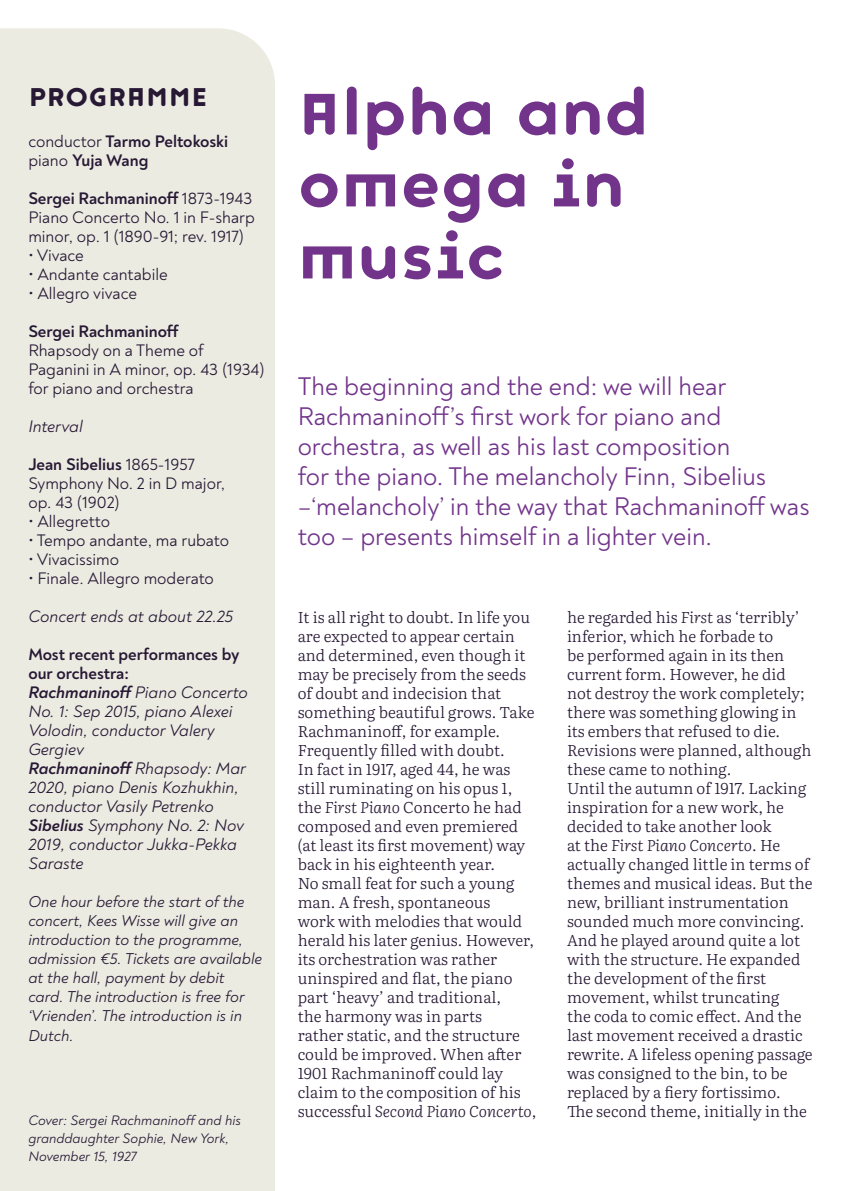
<style>
.page{position:relative;width:842px;height:1191px;background:#fff}
.page>*{position:absolute;margin:0;border:0;box-sizing:border-box;transform-origin:0 0}
.t1{font:68px/72px "Rpho";color:#72348b}
.t2{font:30px "Rpho";color:#271834}
.t3{font:26px/30px "Noah";color:#72348b}
.t4{font:17px/19px "Noah";color:#271834}
.t5{font:italic 17px/19px "Noah";color:#271834}
.t6{font:700 17px/19px "Noah";color:#271834}
.t7{font:italic 16px/19.2px "Noah";color:#271834}
.t8{font:300 15.6px/19px "Literata 18 pt";color:#271834}
.t9{font:italic 14px/18px "Noah";color:#271834}
.s1{font-weight:400}
.s2{font-weight:700}
.s3{font-style:italic}
</style>
<div class="page">
<div style="left:0;top:28px;width:275px;height:1163px;background:#ebebe2"></div>
<p class="t2" style="left:28px;top:79px;width:180px">PROGRAMME</p>
<p class="t6" style="left:28px;top:132px;width:201px"><span class="s1">conductor</span> Tarmo Peltokoski</p>
<p class="t6" style="left:28px;top:151px;width:122px"><span class="s1">piano</span> Yuja Wang</p>
<p class="t6" style="left:28px;top:189px;width:225px">Sergei Rachmaninoff <span class="s1">1873-1943</span></p>
<p class="t4" style="left:28px;top:208px;width:228px">Piano Concerto No. 1 in F-sharp minor, op. 1 (1890-91; rev. 1917)</p>
<p class="t4" style="left:28px;top:246px;width:57px">• Vivace</p>
<p class="t4" style="left:28px;top:265px;width:141px">• Andante cantabile</p>
<p class="t4" style="left:28px;top:284px;width:110px">• Allegro vivace</p>
<p class="t6" style="left:28px;top:322px;width:152px">Sergei Rachmaninoff</p>
<p class="t4" style="left:28px;top:341px;width:238px">Rhapsody on a Theme of<br>Paganini in A minor, op. 43 (1934)</p>
<p class="t4" style="left:28px;top:379px;width:167px">for piano and orchestra</p>
<p class="t5" style="left:28px;top:417px;width:56px">Interval</p>
<p class="t6" style="left:28px;top:455px;width:168px">Jean Sibelius <span class="s1">1865-1957</span></p>
<p class="t4" style="left:28px;top:474px;width:198px">Symphony No. 2 in D major,</p>
<p class="t4" style="left:28px;top:493px;width:93px">op. 43 (1902)</p>
<p class="t4" style="left:28px;top:512px;width:83px">• Allegretto</p>
<p class="t4" style="left:28px;top:531px;width:202px">• Tempo andante, ma rubato</p>
<p class="t4" style="left:28px;top:550px;width:92px">• Vivacissimo</p>
<p class="t4" style="left:28px;top:569px;width:187px">• Finale. Allegro moderato</p>
<p class="t5" style="left:28px;top:607px;width:206px">Concert ends at about 22.25</p>
<p class="t6" style="left:28px;top:645px;width:213px">Most recent performances by our orchestra:</p>
<p class="t5" style="left:28px;top:683px;width:221px"><span class="s2">Rachmaninoff</span> Piano Concerto<br>No. 1: Sep 2015, piano Alexei<br>Volodin, conductor Valery<br>Gergiev</p>
<p class="t5" style="left:28px;top:759px;width:219px"><span class="s2">Rachmaninoff</span> Rhapsody: Mar<br>2020, piano Denis Kozhukhin, conductor Vasily Petrenko</p>
<p class="t5" style="left:28px;top:816px;width:217px"><span class="s2">Sibelius</span> Symphony No. 2: Nov<br>2019, conductor Jukka-Pekka<br>Saraste</p>
<p class="t7" style="left:28px;top:892px;width:235px">One hour before the start of the concert, Kees Wisse will give an introduction to the programme, admission €5. Tickets are available at the hall, payment by debit card. The introduction is free for ‘Vrienden’. The introduction is in<br>Dutch.</p>
<p class="t9" style="left:28px;top:1111px;width:214px">Cover: Sergei Rachmaninoff and his granddaughter Sophie, New York,<br>November 15, 1927</p>
<p class="t1" style="left:298px;top:76px;width:353px">Alpha and omega in</p>
<p class="t1" style="left:298px;top:220px;width:208px">music</p>
<p class="t3" style="left:298px;top:371px;width:513px">The beginning and the end: we will hear Rachmaninoff’s first work for piano and orchestra, as well as his last composition<br>for the piano. The melancholy Finn, Sibelius –‘melancholy’ in the way that Rachmaninoff was too – presents himself in a lighter vein.</p>
<p class="t8" style="left:298px;top:607px;width:240px">It is all right to doubt. In life you are expected to appear certain and determined, even though it may be precisely from the seeds of doubt and indecision that something beautiful grows. Take<br>Rachmaninoff, for example.<br>Frequently filled with doubt.<br>In fact in 1917, aged 44, he was still ruminating on his opus 1, the <span class="s3">First Piano</span> Concerto he had composed and even premiered (at least its first movement) way back in his eighteenth year.<br>No small feat for such a young man. A fresh, spontaneous<br>work with melodies that would herald his later genius. However, its orchestration was rather uninspired and flat, the piano part ‘heavy’ and traditional,<br>the harmony was in parts<br>rather static, and the structure could be improved. When after<br>1901 Rachmaninoff could lay claim to the composition of his successful <span class="s3">Second Piano Concerto</span>,</p>
<p class="t8" style="left:567px;top:607px;width:246px">he regarded his <span class="s3">First</span> as ‘terribly’ inferior, which he forbade to<br>be performed again in its then current form. However, he did not destroy the work completely; there was something glowing in its embers that refused to die.<br>Revisions were planned, although these came to nothing.</p>
<p class="t8" style="left:567px;top:778px;width:247px">Until the autumn of 1917. Lacking inspiration for a new work, he decided to take another look<br>at the <span class="s3">First Piano Concerto</span>. He actually changed little in terms of themes and musical ideas. But the new, brilliant instrumentation sounded much more convincing.<br>And he played around quite a lot with the structure. He expanded the development of the first movement, whilst truncating<br>the coda to comic effect. And the last movement received a drastic rewrite. A lifeless opening passage was consigned to the bin, to be replaced by a fiery fortissimo.<br>The second theme, initially in the</p>
</div>
